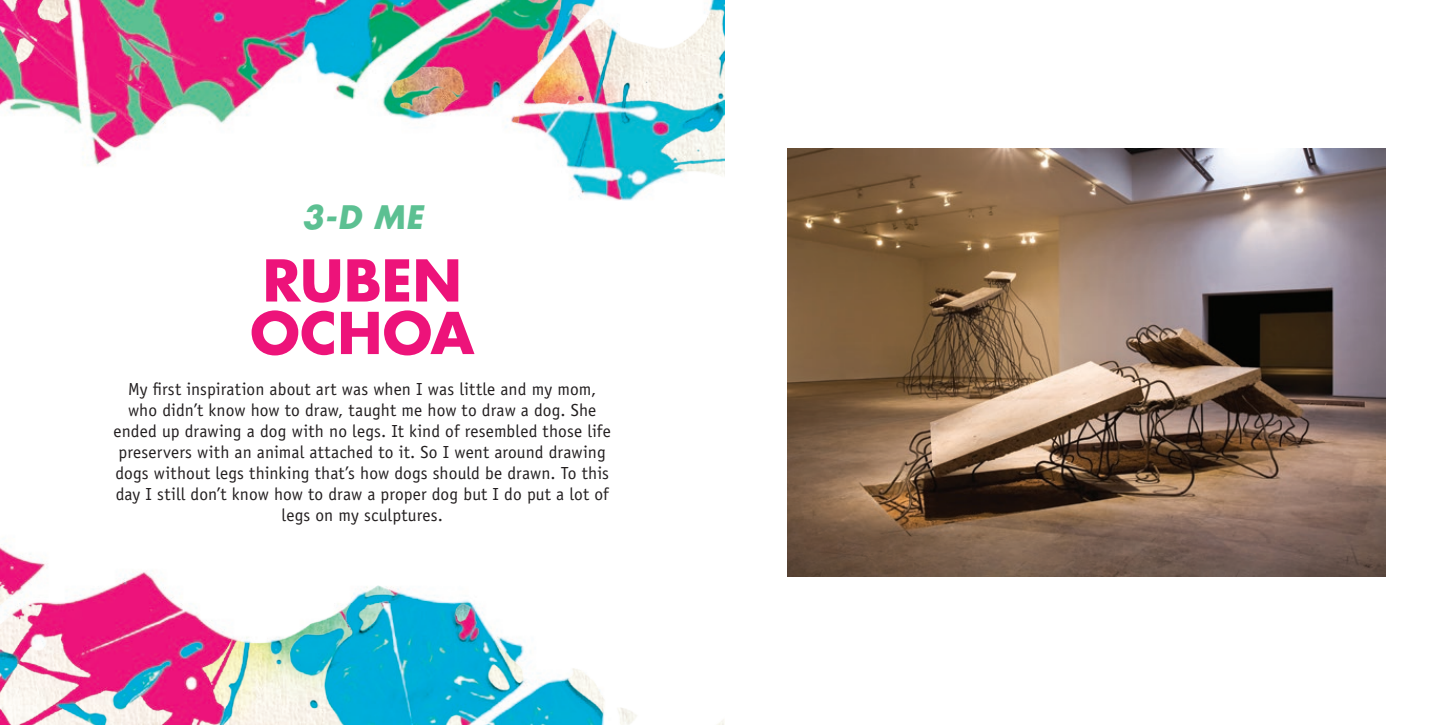
<style>
.page{position:relative;width:1449px;height:725px;background:#fff}
.page>*{position:absolute;margin:0;border:0;box-sizing:border-box;transform-origin:0 0}
.t1{font:700 56px "Futura";letter-spacing:.005em;color:#ed137a}
.t2{font:italic 700 31.5px "Futura";color:#5cc092}
.t3{font:17.5px/21px "Officina Sans";letter-spacing:.005em;color:#231f20;text-align:center}
</style>
<div class="page">
<img style="left:0;top:0;width:724px;height:724px">
<img style="left:788px;top:149px;width:598px;height:427px">
<p class="t2" style="left:302px;top:196px;width:122px">3-D ME</p>
<p class="t1" style="left:263px;top:243px;width:201px">RUBEN</p>
<p class="t1" style="left:250px;top:296px;width:226px">OCHOA</p>
<p class="t3" style="left:114px;top:379px;width:499px">My first inspiration about art was when I was little and my mom, who didn’t know how to draw, taught me how to draw a dog. She ended up drawing a dog with no legs. It kind of resembled those life preservers with an animal attached to it. So I went around drawing dogs without legs thinking that’s how dogs should be drawn. To this day I still don’t know how to draw a proper dog but I do put a lot of legs on my sculptures.</p>
</div>
